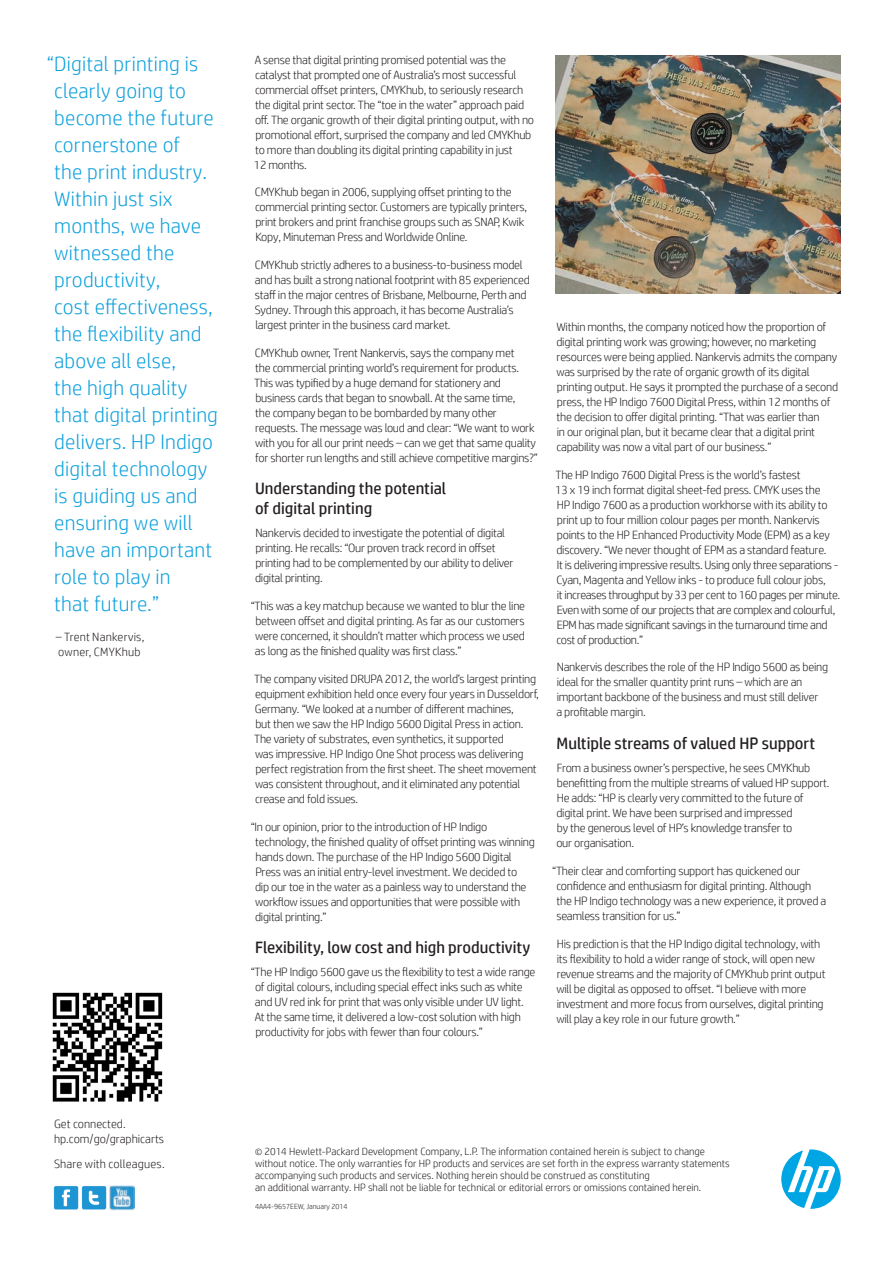
<style>
.page{position:relative;width:893px;height:1263px;background:#fff}
.page>*{position:absolute;margin:0;border:0;box-sizing:border-box;transform-origin:0 0}
.t1{font:300 21px/27px "HP Simplified";letter-spacing:.01em;color:#0ca0dd}
.sub-headers{font:16.5px/19.5px "HP Simplified";color:#231f20}
.body{font:300 12px/15px "HP Simplified";letter-spacing:-.02em;color:#231f20}
.body-2{font:300 12px/15px "HP Simplified";letter-spacing:.015em;color:#231f20}
.body-3{font:300 12px/15px "HP Simplified";color:#231f20}
.Copyright{font:300 10.5px/12px "HP Simplified";color:#231f20}
.body-4{font:300 7.5px "HP Simplified";color:#231f20}
.s1{font-size:9px}
</style>
<div class="page">
<svg style="left:781px;top:1149px;width:60px;height:60px"></svg>
<img style="left:52px;top:992px;width:111px;height:110px">
<img style="left:556px;top:55px;width:284px;height:238px">
<img style="left:53px;top:1186px;width:26px;height:24px">
<img style="left:81px;top:1186px;width:26px;height:24px">
<img style="left:109px;top:1185px;width:26px;height:26px">
<p class="t1" style="left:54px;top:50px;width:165px;text-indent:-7px">“Digital printing is clearly going to become the future cornerstone of<br>the print industry.<br>Within just six months, we have witnessed the productivity,<br>cost effectiveness, the flexibility and above all else,<br>the high quality that digital printing delivers. HP Indigo digital technology is guiding us and ensuring we will have an important role to play in<br>that future.”</p>
<p class="body-2" style="left:56px;top:629px;width:90px">– Trent Nankervis, owner, CMYKhub</p>
<p class="body" style="left:254px;top:52px;width:282px">A sense that digital printing promised potential was the catalyst that prompted one of Australia’s most successful commercial offset printers, CMYKhub, to seriously research the digital print sector. The “toe in the water” approach paid off. The organic growth of their digital printing output, with no promotional effort, surprised the company and led CMYKhub to more than doubling its digital printing capability in just<br>12 months.</p>
<p class="body" style="left:255px;top:185px;width:274px">CMYKhub began in 2006, supplying offset printing to the commercial printing sector. Customers are typically printers, print brokers and print franchise groups such as SNAP, Kwik Kopy, Minuteman Press and Worldwide Online.</p>
<p class="body" style="left:255px;top:257px;width:277px">CMYKhub strictly adheres to a business-to-business model and has built a strong national footprint with 85 experienced staff in the major centres of Brisbane, Melbourne, Perth and Sydney. Through this approach, it has become Australia’s largest printer in the business card market.</p>
<p class="body" style="left:254px;top:345px;width:285px">CMYKhub owner, Trent Nankervis, says the company met<br>the commercial printing world’s requirement for products.<br>This was typified by a huge demand for stationery and business cards that began to snowball. At the same time,<br>the company began to be bombarded by many other requests. The message was loud and clear: “We want to work with you for all our print needs – can we get that same quality for shorter run lengths and still achieve competitive margins?”</p>
<p class="sub-headers" style="left:255px;top:478px;width:193px">Understanding the potential of digital printing</p>
<p class="body" style="left:255px;top:525px;width:260px">Nankervis decided to investigate the potential of digital printing. He recalls: “Our proven track record in offset printing had to be complemented by our ability to deliver digital printing.</p>
<p class="body" style="left:255px;top:598px;width:272px;text-align:justify;text-indent:-4px">“This was a key matchup because we wanted to blur the line between offset and digital printing. As far as our customers were concerned, it shouldn’t matter which process we used as long as the finished quality was first class.”</p>
<p class="body" style="left:254px;top:671px;width:286px">The company visited DRUPA 2012, the world’s largest printing equipment exhibition held once every four years in Dusseldorf, Germany. “We looked at a number of different machines,<br>but then we saw the HP Indigo 5600 Digital Press in action.<br>The variety of substrates, even synthetics, it supported<br>was impressive. HP Indigo One Shot process was delivering perfect registration from the first sheet. The sheet movement was consistent throughout, and it eliminated any potential crease and fold issues.</p>
<p class="body" style="left:255px;top:819px;width:281px;text-indent:-4px">“In our opinion, prior to the introduction of HP Indigo technology, the finished quality of offset printing was winning hands down. The purchase of the HP Indigo 5600 Digital Press was an initial entry-level investment. We decided to<br>dip our toe in the water as a painless way to understand the workflow issues and opportunities that were possible with digital printing.”</p>
<p class="sub-headers" style="left:255px;top:937px;width:277px">Flexibility, low cost and high productivity</p>
<p class="body" style="left:255px;top:964px;width:282px;text-indent:-4px">“The HP Indigo 5600 gave us the flexibility to test a wide range of digital colours, including special effect inks such as white and UV red ink for print that was only visible under UV light.<br>At the same time, it delivered a low-cost solution with high productivity for jobs with fewer than four colours.”</p>
<p class="body" style="left:556px;top:319px;width:283px">Within months, the company noticed how the proportion of digital printing work was growing; however, no marketing resources were being applied. Nankervis admits the company was surprised by the rate of organic growth of its digital printing output. He says it prompted the purchase of a second press, the HP Indigo 7600 Digital Press, within 12 months of the decision to offer digital printing. “That was earlier than<br>in our original plan, but it became clear that a digital print capability was now a vital part of our business.”</p>
<p class="body" style="left:555px;top:467px;width:286px">The HP Indigo 7600 Digital Press is the world’s fastest<br>13 x 19 inch format digital sheet-fed press. CMYK uses the<br>HP Indigo 7600 as a production workhorse with its ability to print up to four million colour pages per month. Nankervis points to the HP Enhanced Productivity Mode (EPM) as a key discovery. “We never thought of EPM as a standard feature.<br>It is delivering impressive results. Using only three separations - Cyan, Magenta and Yellow inks - to produce full colour jobs,<br>it increases throughput by 33 per cent to 160 pages per minute.<br>Even with some of our projects that are complex and colourful, EPM has made significant savings in the turnaround time and cost of production.”</p>
<p class="body" style="left:556px;top:659px;width:273px">Nankervis describes the role of the HP Indigo 5600 as being ideal for the smaller quantity print runs – which are an important backbone of the business and must still deliver<br>a profitable margin.</p>
<p class="sub-headers" style="left:557px;top:733px;width:260px">Multiple streams of valued HP support</p>
<p class="body" style="left:556px;top:760px;width:275px">From a business owner’s perspective, he sees CMYKhub benefitting from the multiple streams of valued HP support.<br>He adds: “HP is clearly very committed to the future of digital print. We have been surprised and impressed<br>by the generous level of HP’s knowledge transfer to<br>our organisation.</p>
<p class="body" style="left:556px;top:863px;width:272px;text-indent:-4px">“Their clear and comforting support has quickened our confidence and enthusiasm for digital printing. Although the HP Indigo technology was a new experience, it proved a seamless transition for us.”</p>
<p class="body" style="left:556px;top:936px;width:271px">His prediction is that the HP Indigo digital technology, with its flexibility to hold a wider range of stock, will open new revenue streams and the majority of CMYKhub print output will be digital as opposed to offset. “I believe with more investment and more focus from ourselves, digital printing will play a key role in our future growth.”</p>
<p class="body-3" style="left:54px;top:1116px;width:112px">Get connected. hp.com/go/graphicarts</p>
<p class="body-2" style="left:54px;top:1156px;width:112px">Share with colleagues.</p>
<p class="Copyright" style="left:255px;top:1145px;width:476px"><span class="s1">©</span> 2014 Hewlett-Packard Development Company, L.P. The information contained herein is subject to change without notice. The only warranties for HP products and services are set forth in the express warranty statements accompanying such products and services. Nothing herein should be construed as constituting<br>an additional warranty. HP shall not be liable for technical or editorial errors or omissions contained herein.</p>
<p class="body-4" style="left:255px;top:1202px;width:94px">4AA4-9657EEW, January 2014</p>
</div>
